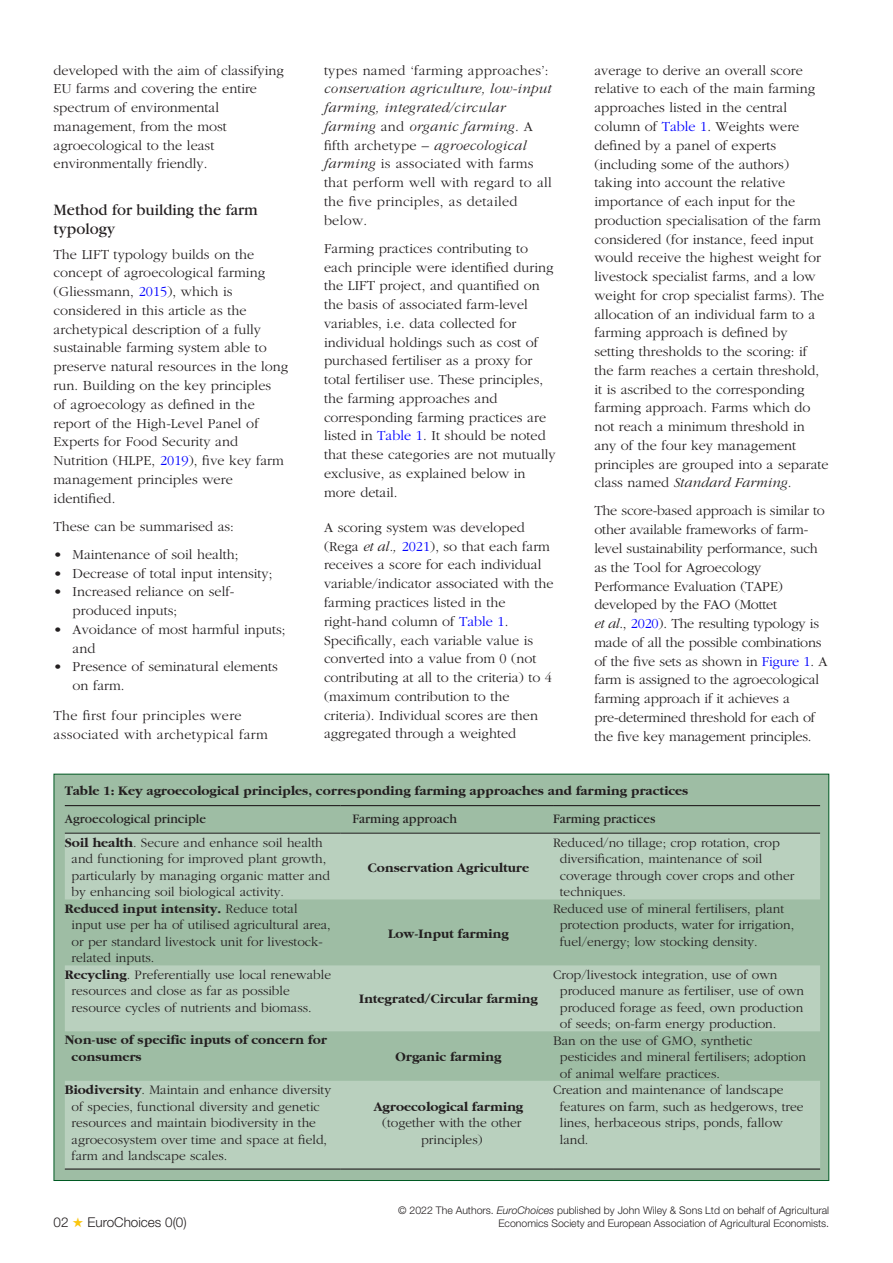
<style>
.page{position:relative;width:893px;height:1263px;background:#fff}
.page>*{position:absolute;margin:0;border:0;box-sizing:border-box;transform-origin:0 0}
.t1{font:16.5px/18.8px "Garamond";color:#231f20}
.t2{font:300 14.25px/18.8px "Garamond";color:#231f20}
.t3{font:300 14.25px/18.8px "Garamond";letter-spacing:.02em;color:#231f20}
.t4{font:300 13.5px/16.5px "Garamond";color:#231f20}
.t5{font:700 13.5px/16.5px "ITC Garamond";color:#231f20}
.t6{font:13.5px "Garamond";color:#231f20}
.t7{font:300 13.5px "Helvetica Neue";color:#231f20}
.t8{font:300 10.5px/13.5px "Helvetica Neue";color:#231f20;text-align:right}
.s1{color:#00f}
.s2{font-style:italic}
.s3{font-family:"ITC Garamond";font-weight:700}
.s4{font-family:"Garamond";font-weight:300}
.s5{color:#fac60f}
</style>
<div class="page">
<div style="left:54px;top:774px;width:775px;height:406px;background:#9ebda4"></div>
<svg style="left:65px;top:834px;width:755px;height:334px;fill:#b9d0be"></svg>
<hr style="left:65px;top:805px;width:276px;height:1px;background:#231f20">
<hr style="left:65px;top:833px;width:276px;height:1px;background:#231f20">
<hr style="left:341px;top:805px;width:212px;height:1px;background:#231f20">
<hr style="left:341px;top:833px;width:212px;height:1px;background:#231f20">
<hr style="left:553px;top:805px;width:267px;height:1px;background:#231f20">
<hr style="left:553px;top:833px;width:267px;height:1px;background:#231f20">
<hr style="left:65px;top:1168px;width:276px;height:1px;background:#231f20">
<hr style="left:341px;top:1168px;width:212px;height:1px;background:#231f20">
<hr style="left:553px;top:1168px;width:267px;height:1px;background:#231f20">
<p class="t2" style="left:54px;top:61px;width:232px">developed with the aim of classifying<br>EU farms and covering the entire spectrum of environmental management, from the most agroecological to the least environmentally friendly.</p>
<p class="t1" style="left:54px;top:201px;width:206px">Method for building the farm typology</p>
<p class="t2" style="left:54px;top:245px;width:236px">The LIFT typology builds on the concept of agroecological farming (Gliessmann, <span class="s1">2015</span>), which is considered in this article as the archetypical description of a fully sustainable farming system able to preserve natural resources in the long run. Building on the key principles<br>of agroecology as defined in the report of the High-Level Panel of<br>Experts for Food Security and<br>Nutrition (HLPE, <span class="s1">2019</span>), five key farm management principles were identified.</p>
<p class="t2" style="left:54px;top:517px;width:182px">These can be summarised as:</p>
<p class="t2" style="left:54px;top:545px;width:186px">• Maintenance of soil health;</p>
<p class="t2" style="left:54px;top:564px;width:220px">• Decrease of total input intensity;</p>
<p class="t2" style="left:73px;top:583px;width:163px;text-indent:-19px">• Increased reliance on self&shy;produced inputs;</p>
<p class="t2" style="left:73px;top:620px;width:214px;text-indent:-19px">• Avoidance of most harmful inputs; and</p>
<p class="t2" style="left:73px;top:658px;width:207px;text-indent:-19px">• Presence of seminatural elements on farm.</p>
<p class="t3" style="left:54px;top:706px;width:216px">The first four principles were associated with archetypical farm</p>
<p class="t3" style="left:324px;top:61px;width:226px">types named ‘farming approaches’:</p>
<p class="t3" style="left:324px;top:80px;width:229px"><span class="s2">conservation agriculture, low-input farming, integrated/circular farming</span> and <span class="s2">organic farming</span>. A fifth archetype – <span class="s2">agroecological farming</span> is associated with farms that perform well with regard to all the five principles, as detailed below.</p>
<p class="t2" style="left:324px;top:239px;width:233px">Farming practices contributing to each principle were identified during the LIFT project, and quantified on the basis of associated farm-level variables, i.e. data collected for individual holdings such as cost of purchased fertiliser as a proxy for total fertiliser use. These principles, the farming approaches and corresponding farming practices are listed in <span class="s1">Table 1</span>. It should be noted that these categories are not mutually exclusive, as explained below in more detail.</p>
<p class="t2" style="left:324px;top:518px;width:231px">A scoring system was developed (Rega <span class="s2">et al.,</span> <span class="s1">2021</span>), so that each farm receives a score for each individual variable/indicator associated with the farming practices listed in the right-hand column of <span class="s1">Table 1</span>.<br>Specifically, each variable value is converted into a value from 0 (not contributing at all to the criteria) to 4 (maximum contribution to the criteria). Individual scores are then aggregated through a weighted</p>
<p class="t2" style="left:594px;top:61px;width:236px">average to derive an overall score relative to each of the main farming approaches listed in the central column of <span class="s1">Table 1</span>. Weights were defined by a panel of experts (including some of the authors) taking into account the relative importance of each input for the production specialisation of the farm considered (for instance, feed input would receive the highest weight for livestock specialist farms, and a low weight for crop specialist farms). The allocation of an individual farm to a farming approach is defined by setting thresholds to the scoring: if the farm reaches a certain threshold, it is ascribed to the corresponding farming approach. Farms which do not reach a minimum threshold in any of the four key management principles are grouped into a separate class named <span class="s2">Standard Farming</span>.</p>
<p class="t2" style="left:594px;top:502px;width:234px">The score-based approach is similar to other available frameworks of farm&shy;level sustainability performance, such as the Tool for Agroecology Performance Evaluation (TAPE) developed by the FAO (Mottet<br><span class="s2">et al</span>., <span class="s1">2020</span>). The resulting typology is made of all the possible combinations of the five sets as shown in <span class="s1">Figure 1</span>. A farm is assigned to the agroecological farming approach if it achieves a pre-determined threshold for each of the five key management principles.</p>
<p class="t5" style="left:65px;top:782px;width:625px">Table 1: Key agroecological principles, corresponding farming approaches and farming practices</p>
<p class="t6" style="left:65px;top:811px;width:143px">Agroecological principle</p>
<p class="t6" style="left:352px;top:811px;width:106px">Farming approach</p>
<p class="t6" style="left:553px;top:811px;width:104px">Farming practices</p>
<p class="t4" style="left:72px;top:834px;width:260px;text-indent:-7px"><span class="s3">Soil health</span>. Secure and enhance soil health and functioning for improved plant growth, particularly by managing organic matter and by enhancing soil biological activity.</p>
<p class="t4" style="left:560px;top:834px;width:236px;text-indent:-7px">Reduced/no tillage; crop rotation, crop diversification, maintenance of soil coverage through cover crops and other techniques.</p>
<p class="t5" style="left:368px;top:859px;width:163px">Conservation Agriculture</p>
<p class="t5" style="left:65px;top:900px;width:234px">Reduced input intensity. <span class="s4">Reduce total</span></p>
<p class="t4" style="left:72px;top:917px;width:261px">input use per ha of utilised agricultural area, or per standard livestock unit for livestock&shy;related inputs.</p>
<p class="t5" style="left:388px;top:925px;width:122px">Low-Input farming</p>
<p class="t4" style="left:72px;top:966px;width:261px;text-indent:-7px"><span class="s3">Recycling</span>. Preferentially use local renewable resources and close as far as possible resource cycles of nutrients and biomass.</p>
<p class="t5" style="left:72px;top:1032px;width:257px;text-indent:-7px">Non-use of specific inputs of concern for consumers</p>
<p class="t4" style="left:72px;top:1082px;width:261px;text-indent:-7px"><span class="s3">Biodiversity</span>. Maintain and enhance diversity of species, functional diversity and genetic resources and maintain biodiversity in the agroecosystem over time and space at field, farm and landscape scales.</p>
<p class="t5" style="left:359px;top:991px;width:180px">Integrated/Circular farming</p>
<p class="t5" style="left:396px;top:1049px;width:107px">Organic farming</p>
<p class="t5" style="left:374px;top:1098px;width:151px">Agroecological farming</p>
<p class="t4" style="left:382px;top:1115px;width:141px;text-align:center">(together with the other principles)</p>
<p class="t4" style="left:560px;top:900px;width:236px;text-indent:-7px">Reduced use of mineral fertilisers, plant protection products, water for irrigation, fuel/energy; low stocking density.</p>
<p class="t4" style="left:560px;top:966px;width:246px;text-indent:-7px">Crop/livestock integration, use of own produced manure as fertiliser, use of own produced forage as feed, own production of seeds; on-farm energy production.</p>
<p class="t4" style="left:560px;top:1032px;width:248px;text-indent:-7px">Ban on the use of GMO, synthetic pesticides and mineral fertilisers; adoption of animal welfare practices.</p>
<p class="t4" style="left:560px;top:1082px;width:245px;text-indent:-7px">Creation and maintenance of landscape features on farm, such as hedgerows, tree lines, herbaceous strips, ponds, fallow land.</p>
<p class="t7" style="left:54px;top:1214px;width:135px">02 <span class="s5">★</span> EuroChoices 0(0)</p>
<p class="t8" style="left:398px;top:1203px;width:432px">© 2022 The Authors. <span class="s2">EuroChoices</span> published by John Wiley &amp; Sons Ltd on behalf of Agricultural<br>Economics Society and European Association of Agricultural Economists.</p>
</div>
